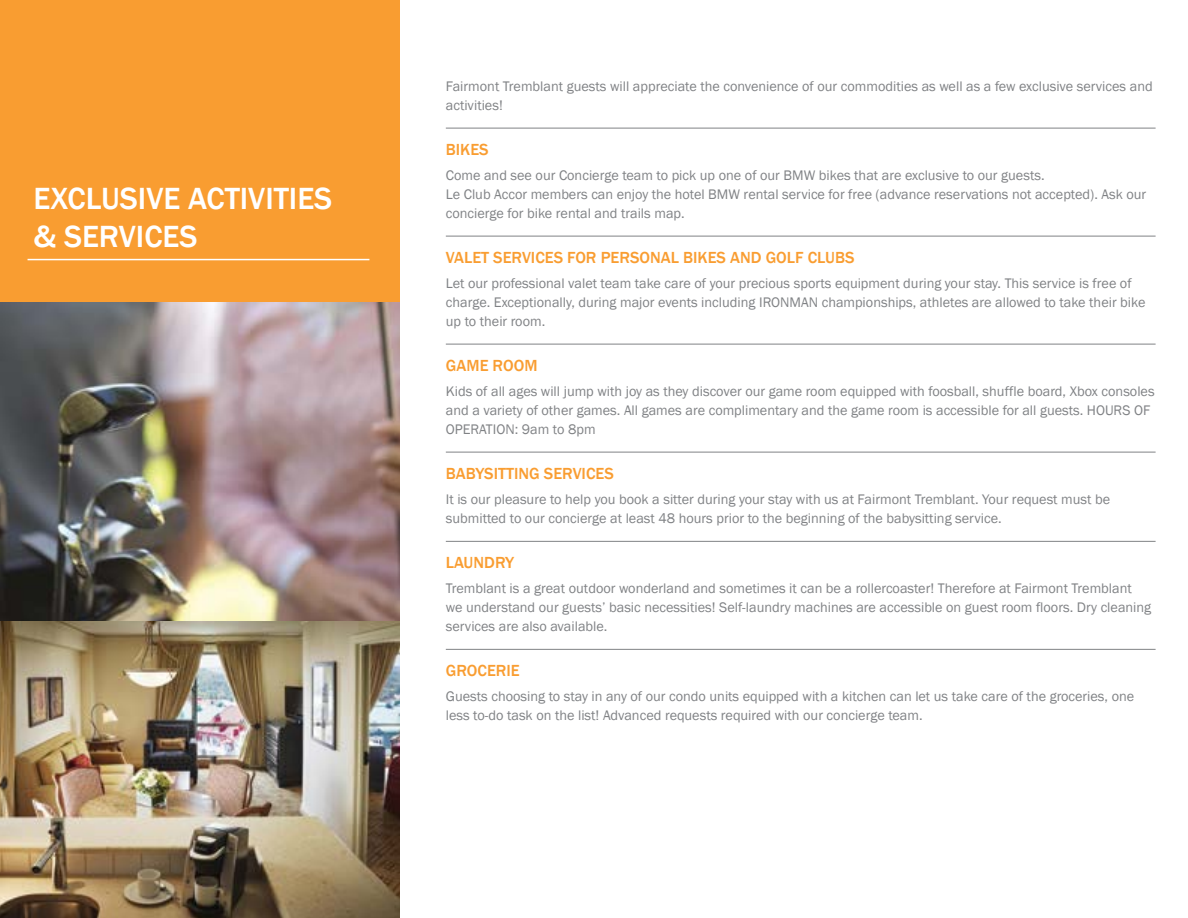
<style>
.page{position:relative;width:1188px;height:918px;background:#fff}
.page>*{position:absolute;margin:0;border:0;box-sizing:border-box;transform-origin:0 0}
.t1{font:500 31.5px/37.8px "Franklin Gothic";color:#fff}
.t2{font:500 16.5px "Franklin Gothic";color:#f99d31}
.t3{font:14.25px/18.8px "Franklin Gothic";color:#808285}
</style>
<div class="page">
<div style="left:0;top:0;width:400px;height:303px;background:#f99d31"></div>
<hr style="left:446px;top:128px;width:710px;height:1px;background:#808285">
<hr style="left:446px;top:236px;width:710px;height:1px;background:#808285">
<hr style="left:446px;top:344px;width:710px;height:1px;background:#808285">
<hr style="left:446px;top:452px;width:710px;height:1px;background:#808285">
<hr style="left:446px;top:541px;width:710px;height:1px;background:#808285">
<hr style="left:446px;top:649px;width:710px;height:1px;background:#808285">
<img style="left:0;top:303px;width:400px;height:615px">
<hr style="left:28px;top:259px;width:341px;height:1px;background:#fff">
<h1 class="t1" style="left:34px;top:180px;width:300px">EXCLUSIVE ACTIVITIES &amp; SERVICES</h1>
<p class="t3" style="left:446px;top:77px;width:708px">Fairmont Tremblant guests will appreciate the convenience of our commodities as well as a few exclusive services and activities!</p>
<p class="t2" style="left:446px;top:139px;width:44px">BIKES</p>
<p class="t3" style="left:446px;top:166px;width:702px">Come and see our Concierge team to pick up one of our BMW bikes that are exclusive to our guests.<br>Le Club Accor members can enjoy the hotel BMW rental service for free (advance reservations not accepted). Ask our concierge for bike rental and trails map.</p>
<p class="t2" style="left:446px;top:247px;width:410px">VALET SERVICES FOR PERSONAL BIKES AND GOLF CLUBS</p>
<p class="t3" style="left:446px;top:274px;width:701px">Let our professional valet team take care of your precious sports equipment during your stay. This service is free of charge. Exceptionally, during major events including IRONMAN championships, athletes are allowed to take their bike up to their room.</p>
<p class="t2" style="left:446px;top:355px;width:93px">GAME ROOM</p>
<p class="t3" style="left:446px;top:382px;width:710px">Kids of all ages will jump with joy as they discover our game room equipped with foosball, shuffle board, Xbox consoles and a variety of other games. All games are complimentary and the game room is accessible for all guests. HOURS OF<br>OPERATION: 9am to 8pm</p>
<p class="t2" style="left:446px;top:463px;width:170px">BABYSITTING SERVICES</p>
<p class="t3" style="left:446px;top:490px;width:666px">It is our pleasure to help you book a sitter during your stay with us at Fairmont Tremblant. Your request must be submitted to our concierge at least 48 hours prior to the beginning of the babysitting service.</p>
<p class="t2" style="left:446px;top:552px;width:70px">LAUNDRY</p>
<p class="t3" style="left:446px;top:580px;width:707px">Tremblant is a great outdoor wonderland and sometimes it can be a rollercoaster! Therefore at Fairmont Tremblant we understand our guests’ basic necessities! Self-laundry machines are accessible on guest room floors. Dry cleaning services are also available.</p>
<p class="t2" style="left:446px;top:660px;width:75px">GROCERIE</p>
<p class="t3" style="left:446px;top:688px;width:690px">Guests choosing to stay in any of our condo units equipped with a kitchen can let us take care of the groceries, one less to-do task on the list! Advanced requests required with our concierge team.</p>
</div>
